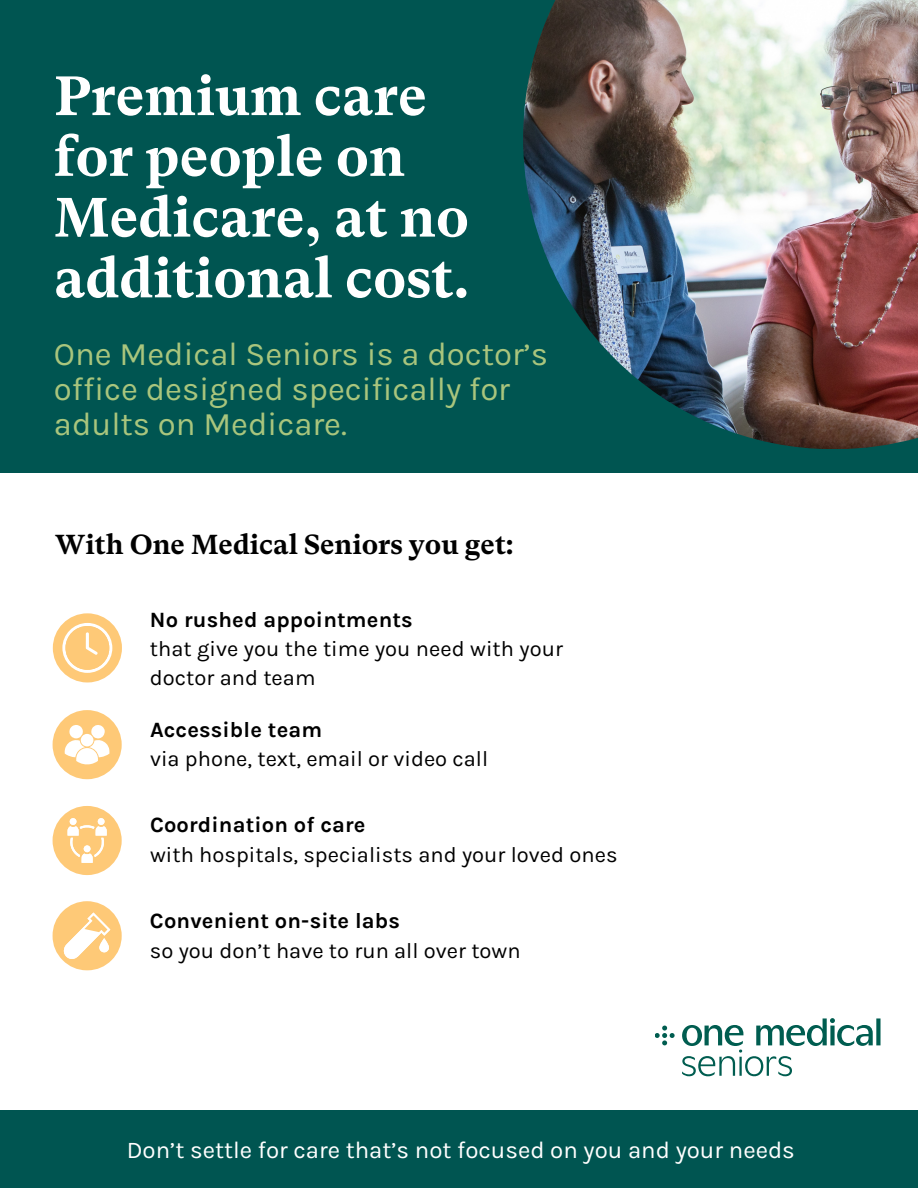
<style>
.page{position:relative;width:918px;height:1188px;background:#fff}
.page>*{position:absolute;margin:0;border:0;box-sizing:border-box;transform-origin:0 0}
.t1{font:700 55.2px/60.8px "One GT Super Text";color:#fff}
.t2{font:32.85px/34.8px "Karla";color:#a9c57d}
.t3{font:700 27.45px "One GT Super Text";color:#000}
.t4{font:24px "Karla";color:#fff}
.t5{font:21.9px/29.2px "Karla";color:#000}
.t6{font:700 21.9px "Karla";letter-spacing:.01em;color:#000}
</style>
<div class="page">
<div style="left:0;top:0;width:918px;height:472px;background:#005551"></div>
<div style="left:0;top:1110px;width:918px;height:78px;background:#005551"></div>
<img style="left:523px;top:0;width:395px;height:449px">
<div style="left:53px;top:613px;width:69px;height:69px;background:#fec977;border-radius:34px"></div>
<svg style="left:62px;top:623px;width:50px;height:50px"></svg>
<div style="left:53px;top:710px;width:69px;height:69px;background:#fec977;border-radius:34px"></div>
<svg style="left:65px;top:725px;width:44px;height:40px"></svg>
<div style="left:81px;top:734px;width:13px;height:12px;background:#fff;border-radius:50%"></div>
<svg style="left:53px;top:806px;width:69px;height:69px"></svg>
<svg style="left:53px;top:901px;width:69px;height:69px"></svg>
<svg style="left:655px;top:1018px;width:226px;height:59px"></svg>
<h1 class="t1" style="left:54px;top:66px;width:417px">Premium care for people on<br>Medicare, at no additional cost.</h1>
<h2 class="t2" style="left:54px;top:337px;width:496px">One Medical Seniors is a doctor’s office designed specifically for adults on Medicare.</h2>
<p class="t3" style="left:55px;top:529px;width:460px">With One Medical Seniors you get:</p>
<p class="t6" style="left:150px;top:607px;width:264px">No rushed appointments</p>
<p class="t5" style="left:150px;top:634px;width:414px">that give you the time you need with your doctor and team</p>
<p class="t6" style="left:150px;top:717px;width:174px">Accessible team</p>
<p class="t5" style="left:150px;top:745px;width:340px">via phone, text, email or video call</p>
<p class="t6" style="left:150px;top:812px;width:217px">Coordination of care</p>
<p class="t5" style="left:150px;top:840px;width:469px">with hospitals, specialists and your loved ones</p>
<p class="t6" style="left:150px;top:908px;width:252px">Convenient on-site labs</p>
<p class="t5" style="left:150px;top:936px;width:372px">so you don’t have to run all over town</p>
<p class="t4" style="left:127px;top:1136px;width:670px">Don’t settle for care that’s not focused on you and your needs</p>
</div>
